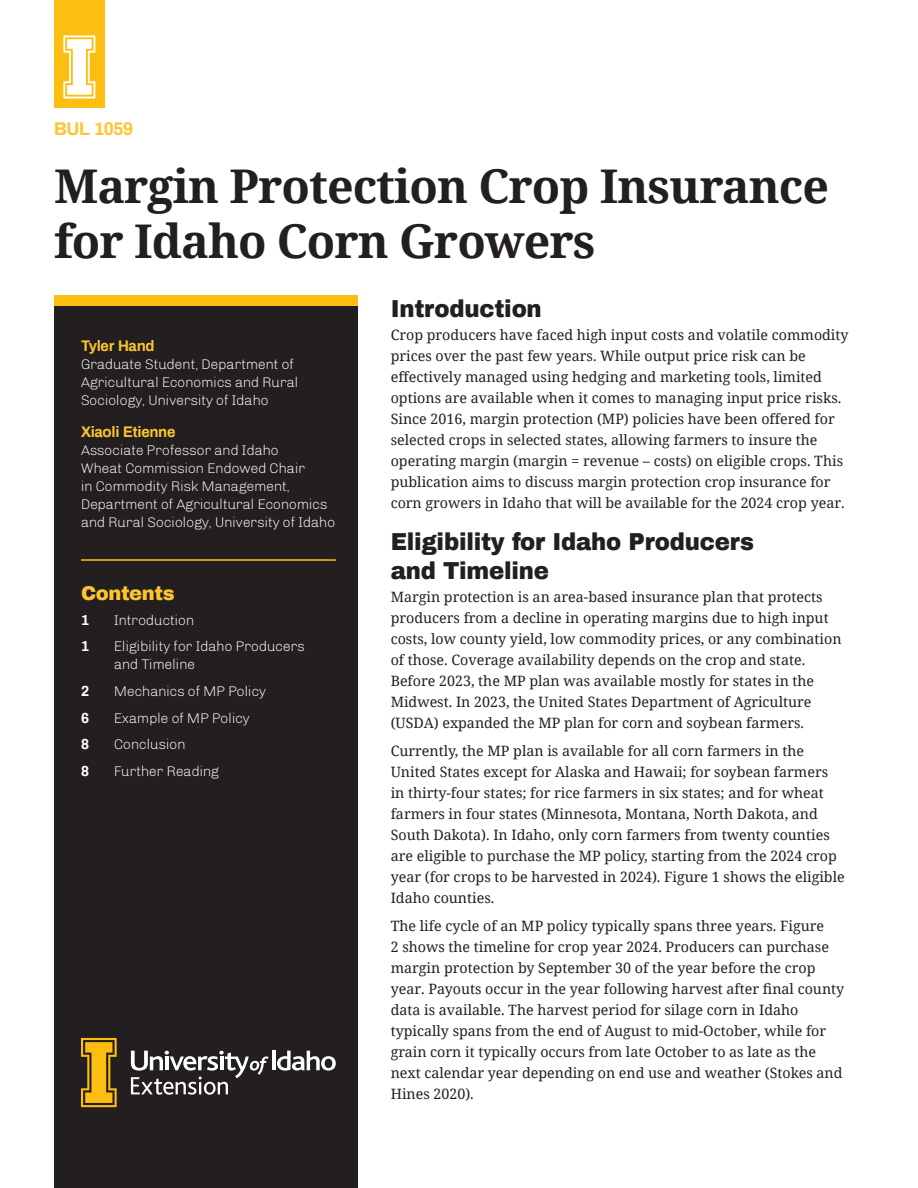
<style>
.page{position:relative;width:918px;height:1188px;background:#fff}
.page>*{position:absolute;margin:0;border:0;box-sizing:border-box;transform-origin:0 0}
.t1{font:700 46.5px/55.8px "Noto Serif";letter-spacing:-.02em;color:#231f20}
.t2{font:900 24px/28.8px "Archivo";letter-spacing:-.01em;color:#231f20;scale:.95 1}
.t3{font:900 19.5px "Archivo";letter-spacing:-.02em;color:#fec430}
.t4{font:700 18px "Archivo";letter-spacing:-.02em;color:#fec430}
.t5{font:700 15px "Archivo";letter-spacing:-.02em;color:#fec430}
.t6{font:14.25px/21px "Noto Serif";color:#231f20}
.t7{font:300 14.25px/18px "Chivo";letter-spacing:-.02em;color:#fff}
.t8{font:700 14.25px "Archivo";color:#fff}
</style>
<div class="page">
<div style="left:54px;top:306px;width:303px;height:882px;background:#231f20"></div>
<div style="left:54px;top:296px;width:303px;height:10px;background:#fdbe12"></div>
<svg style="left:81px;top:1038px;width:36px;height:69px"></svg>
<hr style="left:272px;top:1051px;width:3px;height:19px;background:#fff">
<svg style="left:277px;top:1051px;width:59px;height:20px"></svg>
<svg style="left:131px;top:1051px;width:138px;height:44px"></svg>
<div style="left:54px;top:0;width:51px;height:108px;background:#fdbe12"></div>
<svg style="left:63px;top:35px;width:32px;height:64px"></svg>
<hr style="left:81px;top:559px;width:255px;height:2px;background:#fdbe12">
<p class="t4" style="left:54px;top:116px;width:81px">BUL 1059</p>
<h1 class="t1" style="left:54px;top:157px;width:776px">Margin Protection Crop Insurance for Idaho Corn Growers</h1>
<p class="t5" style="left:81px;top:336px;width:75px">Tyler Hand</p>
<p class="t7" style="left:81px;top:355px;width:219px">Graduate Student, Department of<br>Agricultural Economics and Rural<br>Sociology, University of Idaho</p>
<p class="t5" style="left:81px;top:421px;width:96px">Xiaoli Etienne</p>
<p class="t7" style="left:81px;top:441px;width:256px">Associate Professor and Idaho<br>Wheat Commission Endowed Chair<br>in Commodity Risk Management, Department of Agricultural Economics and Rural Sociology, University of Idaho</p>
<h3 class="t3" style="left:81px;top:581px;width:95px">Contents</h3>
<p class="t8" style="left:81px;top:610px;width:9px">1</p>
<p class="t7" style="left:114px;top:611px;width:82px">Introduction</p>
<p class="t8" style="left:81px;top:637px;width:9px">1</p>
<p class="t7" style="left:114px;top:638px;width:193px">Eligibility for Idaho Producers and Timeline</p>
<p class="t8" style="left:81px;top:681px;width:9px">2</p>
<p class="t7" style="left:114px;top:682px;width:154px">Mechanics of MP Policy</p>
<p class="t8" style="left:81px;top:708px;width:9px">6</p>
<p class="t7" style="left:114px;top:709px;width:138px">Example of MP Policy</p>
<p class="t8" style="left:81px;top:735px;width:9px">8</p>
<p class="t7" style="left:114px;top:736px;width:73px">Conclusion</p>
<p class="t8" style="left:81px;top:761px;width:9px">8</p>
<p class="t7" style="left:114px;top:762px;width:107px">Further Reading</p>
<h2 class="t2" style="left:391px;top:294px;width:161px">Introduction</h2>
<p class="t6" style="left:391px;top:324px;width:459px">Crop producers have faced high input costs and volatile commodity prices over the past few years. While output price risk can be effectively managed using hedging and marketing tools, limited options are available when it comes to managing input price risks.<br>Since 2016, margin protection (MP) policies have been offered for selected crops in selected states, allowing farmers to insure the operating margin (margin = revenue – costs) on eligible crops. This publication aims to discuss margin protection crop insurance for corn growers in Idaho that will be available for the 2024 crop year.</p>
<h2 class="t2" style="left:391px;top:527px;width:384px">Eligibility for Idaho Producers and Timeline</h2>
<p class="t6" style="left:391px;top:586px;width:452px">Margin protection is an area-based insurance plan that protects producers from a decline in operating margins due to high input costs, low county yield, low commodity prices, or any combination of those. Coverage availability depends on the crop and state.<br>Before 2023, the MP plan was available mostly for states in the Midwest. In 2023, the United States Department of Agriculture (USDA) expanded the MP plan for corn and soybean farmers.</p>
<p class="t6" style="left:391px;top:740px;width:456px">Currently, the MP plan is available for all corn farmers in the United States except for Alaska and Hawaii; for soybean farmers in thirty-four states; for rice farmers in six states; and for wheat farmers in four states (Minnesota, Montana, North Dakota, and South Dakota). In Idaho, only corn farmers from twenty counties are eligible to purchase the MP policy, starting from the 2024 crop year (for crops to be harvested in 2024). Figure 1 shows the eligible Idaho counties.</p>
<p class="t6" style="left:391px;top:914px;width:455px">The life cycle of an MP policy typically spans three years. Figure<br>2 shows the timeline for crop year 2024. Producers can purchase margin protection by September 30 of the year before the crop year. Payouts occur in the year following harvest after final county data is available. The harvest period for silage corn in Idaho typically spans from the end of August to mid-October, while for grain corn it typically occurs from late October to as late as the next calendar year depending on end use and weather (Stokes and Hines 2020).</p>
</div>
